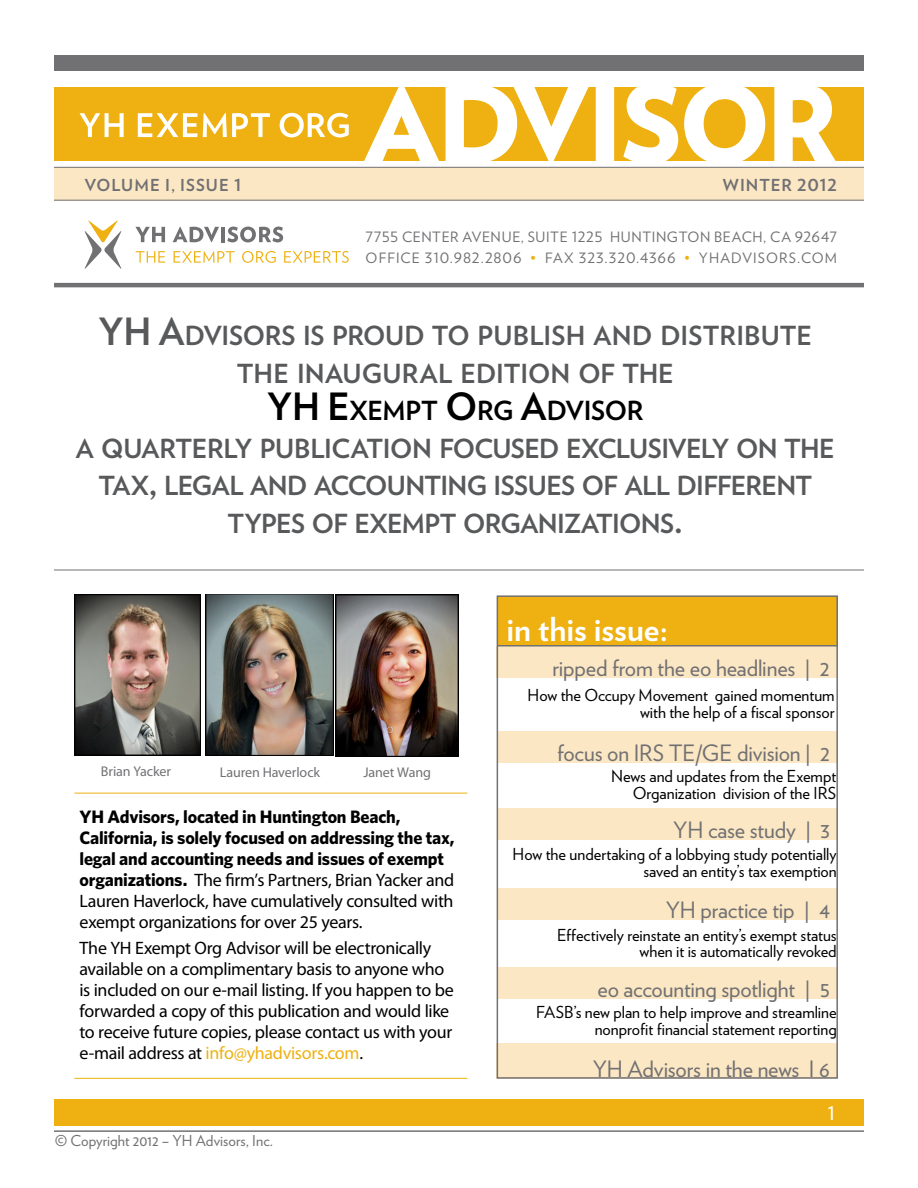
<style>
.page{position:relative;width:918px;height:1188px;background:#fff}
.page>*{position:absolute;margin:0;border:0;box-sizing:border-box;transform-origin:0 0}
.t1{font:700 33px "Verlag";color:#fff}
.t2{font:700 26.25px/37.5px "Verlag";letter-spacing:-.02em;color:#58595b;text-align:center}
.t3{font:22.5px "Verlag";letter-spacing:-.005em;color:#717073}
.t4{font:21px "Myriad Pro";color:#fff}
.t5{font:18px/21px "Myriad Pro";letter-spacing:-.02em;color:#000;text-align:justify}
.t6{font:700 18px/21px "Whitney HTF";letter-spacing:-.01em;color:#000}
.t7{font:16.5px/16.5px "Verlag";color:#000;text-align:right}
.t8{font:700 16.5px "Verlag";letter-spacing:.06em;color:#717073}
.t9{font:15px "Verlag";color:#717073}
.t10{font:14.25px "Verlag";letter-spacing:.05em;color:#717073}
.t11{font:14.25px "Verlag";letter-spacing:.07em;color:#717073}
.t12{font:14.25px "Verlag";letter-spacing:.08em;color:#717073}
.t13{font:14.1px "Myriad Pro";letter-spacing:-.01em;color:#717073}
.s1{color:#eeb111}
.s2{font-size:37.5px}
.s3{font-size:37.5px;color:#000}
.s4{color:#000}
.s5{font-family:"Whitney HTF";font-weight:700}
</style>
<div class="page">
<div style="left:497px;top:596px;width:341px;height:52px;background:#eeb111"></div>
<div style="left:496px;top:1043px;width:341px;height:36px;background:#fbe7c3"></div>
<div style="left:54px;top:1099px;width:810px;height:27px;background:#eeb111"></div>
<hr style="left:54px;top:1130px;width:810px;height:2px;background:#717073">
<hr style="left:54px;top:570px;width:810px;height:1px;background:#717073">
<hr style="left:74px;top:793px;width:393px;height:1px;background:#eeb111">
<svg style="left:84px;top:220px;width:38px;height:49px"></svg>
<svg style="left:135px;top:227px;width:30px;height:15px"></svg>
<svg style="left:173px;top:227px;width:46px;height:15px"></svg>
<hr style="left:221px;top:227px;width:4px;height:15px;background:#717073">
<svg style="left:227px;top:227px;width:56px;height:15px"></svg>
<svg style="left:136px;top:251px;width:29px;height:12px"></svg>
<svg style="left:174px;top:251px;width:61px;height:12px"></svg>
<svg style="left:242px;top:251px;width:34px;height:12px"></svg>
<svg style="left:284px;top:251px;width:65px;height:12px"></svg>
<img style="left:205px;top:594px;width:128px;height:162px">
<img style="left:336px;top:594px;width:123px;height:162px">
<img style="left:74px;top:594px;width:127px;height:162px">
<div style="left:54px;top:87px;width:810px;height:73px;background:#eeb111"></div>
<div style="left:54px;top:167px;width:810px;height:34px;background:#fbe7c3"></div>
<hr style="left:54px;top:283px;width:810px;height:4px;background:#717073">
<hr style="left:54px;top:200px;width:810px;height:1px;background:#717073">
<svg style="left:363px;top:87px;width:474px;height:74px"></svg>
<svg style="left:79px;top:113px;width:270px;height:24px"></svg>
<div style="left:54px;top:55px;width:810px;height:16px;background:#717073"></div>
<hr style="left:54px;top:167px;width:810px;height:1px;background:#717073">
<hr style="left:74px;top:1078px;width:393px;height:1px;background:#eeb111">
<div style="left:496px;top:646px;width:340px;height:32px;background:#fbe7c3"></div>
<div style="left:498px;top:731px;width:339px;height:31px;background:#fbe7c3"></div>
<div style="left:498px;top:808px;width:339px;height:32px;background:#fbe7c3"></div>
<hr style="left:497px;top:645px;width:341px;height:1px;background:#717073">
<div style="left:498px;top:888px;width:339px;height:31px;background:#fbe7c3"></div>
<div style="left:498px;top:968px;width:339px;height:31px;background:#fbe7c3"></div>
<div style="left:497px;top:595px;width:341px;height:484px;border:2px solid #717073"></div>
<p class="t8" style="left:85px;top:172px;width:158px">VOLUME I, ISSUE 1</p>
<p class="t8" style="left:723px;top:172px;width:115px">WINTER 2012</p>
<p class="t10" style="left:366px;top:226px;width:378px">7755 Center Avenue, Suite 1225 Hunti ngton Beach</p>
<p class="t10" style="left:763px;top:226px;width:75px">, CA 92647</p>
<p class="t11" style="left:366px;top:247px;width:345px">office 310.982.2806 <span class="s1">•</span> fax 323.320.4366 <span class="s1">•</span> yha</p>
<p class="t12" style="left:731px;top:247px;width:107px">dvisors.com</p>
<h2 class="t2" style="left:76px;top:315px;width:760px"><span class="s2">YH A</span>DVISORS IS PROUD TO PUBLISH AND DISTRIBUTE<br>TH E INAUGURAL EDITION OF THE<br><span class="s3">YH E</span><span class="s4">XEMPT</span> <span class="s3">O</span> <span class="s4">RG</span> <span class="s3">A</span><span class="s4">DVISOR<br></span>A QUARTERLY PUBLICATION FOCUSED EXCLUSIVELY ON TH E TAX<span class="s2">,</span> LEGAL AND ACCOUNTING ISSUES OF ALL DIFFERENT TYPES OF EXEMPT ORGANIZATIONS<span class="s2">.</span></h2>
<h1 class="t1" style="left:507px;top:603px;width:163px">IN THIS ISSUE:</h1>
<p class="t3" style="left:552px;top:651px;width:279px">ripped from the eo headlines | 2</p>
<p class="t13" style="left:101px;top:763px;width:71px">Brian Yacker</p>
<p class="t13" style="left:220px;top:763px;width:102px">Lauren Haverlock</p>
<p class="t13" style="left:363px;top:763px;width:69px">Janet Wang</p>
<p class="t6" style="left:80px;top:806px;width:377px">YH Advisors, located in Huntington Beach,<br>California, is solely focused on addressing the tax, legal and accounting needs and issues of exempt</p>
<p class="t5" style="left:80px;top:869px;width:376px"><span class="s5">organizations.</span> The firm’s Partners, Brian Yacker and Lauren Haverlock, have cumulatively consulted with exempt organizations for over 25 years.</p>
<p class="t5" style="left:80px;top:938px;width:376px;text-align:left">The YH Exempt Org Advisor will be electronically available on a complimentary basis to anyone who is included on our e-mail listing. If you happen to be forwarded a copy of this publication and would like to receive future copies, please contact us with your e-mail address at <span class="s1">info@yhadvisors.com</span>.</p>
<p class="t9" style="left:55px;top:1129px;width:220px">© Copyright 2012 – YH Advisors, Inc.</p>
<p class="t7" style="left:528px;top:686px;width:309px">How the Occupy Movement gained momentum with the help of a fiscal sponsor</p>
<p class="t3" style="left:557px;top:736px;width:274px">focus on IRS TE/GE division | 2</p>
<p class="t7" style="left:611px;top:767px;width:227px">N ews and updates from the Exempt<br>Organization division of the IRS</p>
<p class="t3" style="left:673px;top:813px;width:158px">YH case study | 3</p>
<p class="t7" style="left:513px;top:845px;width:326px">How the undertaking of a lobbying study potentially saved an entity’s tax exemption</p>
<p class="t3" style="left:666px;top:893px;width:166px">YH practice tip | 4</p>
<p class="t7" style="left:557px;top:926px;width:281px">Effectively reinstate an entity’s exempt status when it is automatically revoked</p>
<p class="t3" style="left:597px;top:973px;width:234px">eo accounting spotlight | 5</p>
<p class="t7" style="left:536px;top:1003px;width:302px">FASB’s new plan to help improve and streamline nonprofit financial statement reporting</p>
<p class="t3" style="left:593px;top:1052px;width:239px">YH Advisors in the news I 6</p>
<p class="t4" style="left:826px;top:1100px;width:12px">1</p>
</div>
